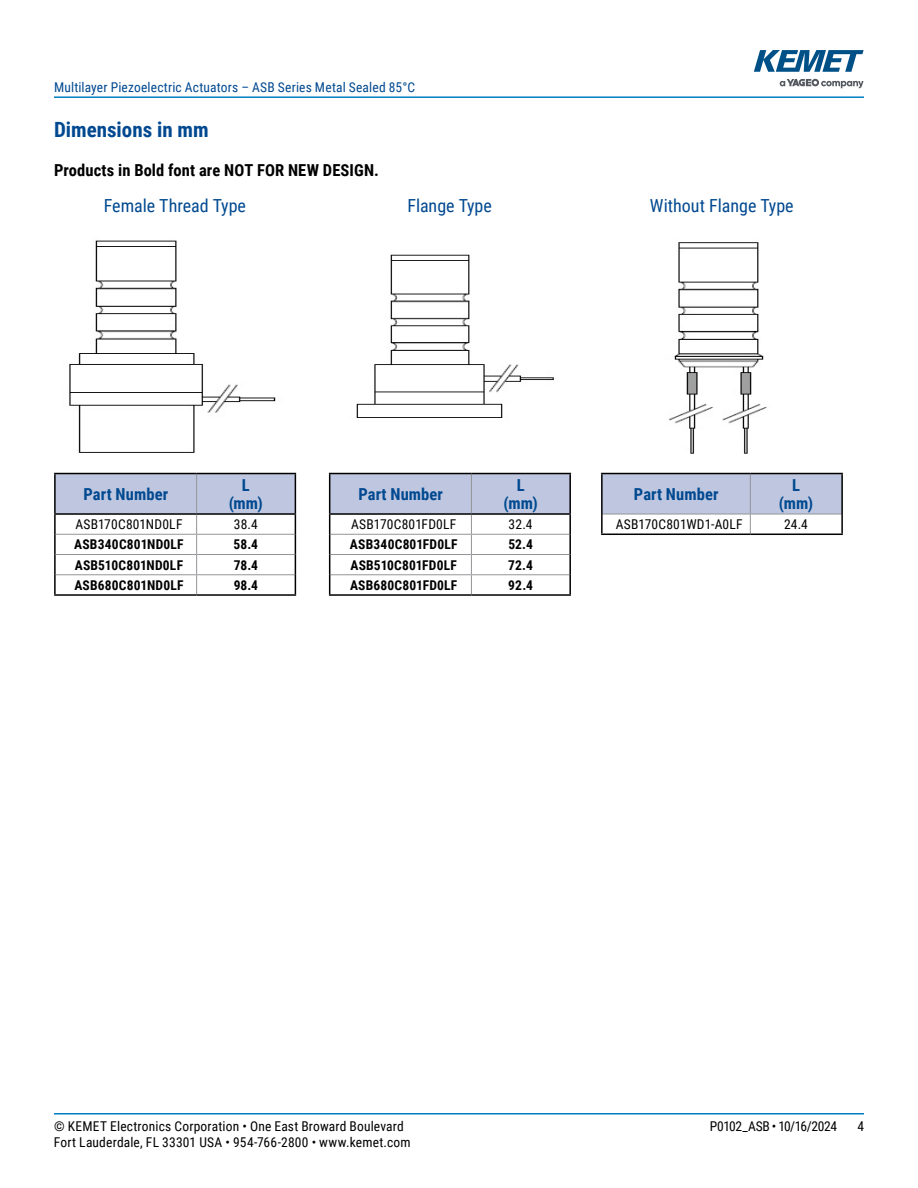
<style>
.page{position:relative;width:918px;height:1188px;background:#fff}
.page>*{position:absolute;margin:0;border:0;box-sizing:border-box;transform-origin:0 0}
.t1{font:700 21px "Roboto Condensed";color:#004990}
.t2{font:18px "Roboto Condensed";color:#004990}
.t3{font:700 16.5px/18px "Roboto Condensed";letter-spacing:.005em;color:#004990;text-align:center}
.t4{font:700 16.5px "Roboto Condensed";letter-spacing:.005em;color:#000}
.t5{font:13.5px "Roboto Condensed";letter-spacing:.015em;color:#000}
.t6{font:700 13.5px "Roboto Condensed";letter-spacing:.015em;color:#000}
.t7{font:13.5px "Roboto Condensed";letter-spacing:.015em;color:#004990}
.t8{font:13.5px "Roboto Condensed";letter-spacing:-.025em;color:#000}
</style>
<div class="page">
<hr style="left:54px;top:1113px;width:810px;height:2px;background:#007dc3">
<hr style="left:54px;top:96px;width:810px;height:2px;background:#007dc3">
<svg style="left:780px;top:79px;width:84px;height:9px"></svg>
<svg style="left:754px;top:50px;width:110px;height:22px"></svg>
<img style="left:69px;top:240px;width:207px;height:213px">
<svg style="left:54px;top:474px;width:242px;height:120px"></svg>
<hr style="left:54px;top:594px;width:143px;height:2px;background:#000">
<hr style="left:197px;top:594px;width:99px;height:2px;background:#000">
<hr style="left:54px;top:473px;width:143px;height:1px;background:#000">
<hr style="left:54px;top:474px;width:2px;height:39px;background:#000">
<hr style="left:197px;top:473px;width:99px;height:1px;background:#000">
<hr style="left:295px;top:474px;width:1px;height:39px;background:#000">
<hr style="left:54px;top:513px;width:143px;height:2px;background:#000">
<hr style="left:197px;top:513px;width:99px;height:2px;background:#000">
<img style="left:356px;top:254px;width:198px;height:164px">
<svg style="left:329px;top:474px;width:242px;height:120px"></svg>
<hr style="left:329px;top:594px;width:142px;height:2px;background:#000">
<hr style="left:471px;top:594px;width:100px;height:2px;background:#000">
<hr style="left:329px;top:473px;width:142px;height:1px;background:#000">
<hr style="left:329px;top:474px;width:1px;height:39px;background:#000">
<hr style="left:471px;top:473px;width:100px;height:1px;background:#000">
<hr style="left:569px;top:474px;width:2px;height:39px;background:#000">
<hr style="left:329px;top:513px;width:142px;height:2px;background:#000">
<hr style="left:471px;top:513px;width:100px;height:2px;background:#000">
<img style="left:668px;top:242px;width:99px;height:212px">
<svg style="left:603px;top:474px;width:238px;height:60px"></svg>
<hr style="left:601px;top:514px;width:2px;height:20px;background:#000">
<hr style="left:841px;top:514px;width:2px;height:20px;background:#000">
<hr style="left:601px;top:534px;width:149px;height:1px;background:#000">
<hr style="left:750px;top:534px;width:93px;height:1px;background:#000">
<hr style="left:601px;top:473px;width:149px;height:1px;background:#000">
<hr style="left:601px;top:474px;width:2px;height:40px;background:#000">
<hr style="left:750px;top:473px;width:93px;height:1px;background:#000">
<hr style="left:841px;top:474px;width:2px;height:40px;background:#000">
<p class="t7" style="left:54px;top:78px;width:363px">Multilayer Piezoelectric Actuators – ASB Series Metal Sealed 85°C</p>
<h1 class="t1" style="left:54px;top:115px;width:156px">Dimensions in mm</h1>
<p class="t4" style="left:54px;top:159px;width:326px">Products in Bold font are NOT FOR NEW DESIGN.</p>
<h2 class="t2" style="left:104px;top:193px;width:144px">Female Thread Type</h2>
<h2 class="t2" style="left:407px;top:193px;width:86px">Flange Type</h2>
<h2 class="t2" style="left:650px;top:193px;width:145px">Without Flange Type</h2>
<p class="t3" style="left:84px;top:484px;width:86px">Part Number</p>
<p class="t3" style="left:229px;top:475px;width:36px">L (mm)</p>
<p class="t5" style="left:75px;top:515px;width:109px">ASB170C801ND0LF</p>
<p class="t5" style="left:234px;top:515px;width:25px">38.4</p>
<p class="t6" style="left:74px;top:535px;width:111px">ASB340C801ND0LF</p>
<p class="t6" style="left:234px;top:535px;width:26px">58.4</p>
<p class="t6" style="left:75px;top:555px;width:110px">ASB510C801ND0LF</p>
<p class="t6" style="left:234px;top:555px;width:26px">78.4</p>
<p class="t6" style="left:74px;top:576px;width:111px">ASB680C801ND0LF</p>
<p class="t6" style="left:234px;top:576px;width:26px">98.4</p>
<p class="t3" style="left:358px;top:484px;width:86px">Part Number</p>
<p class="t3" style="left:504px;top:475px;width:36px">L (mm)</p>
<p class="t5" style="left:351px;top:515px;width:107px">ASB170C801FD0LF</p>
<p class="t5" style="left:509px;top:515px;width:26px">32.4</p>
<p class="t6" style="left:350px;top:535px;width:109px">ASB340C801FD0LF</p>
<p class="t6" style="left:508px;top:535px;width:26px">52.4</p>
<p class="t6" style="left:351px;top:555px;width:108px">ASB510C801FD0LF</p>
<p class="t6" style="left:508px;top:555px;width:26px">72.4</p>
<p class="t6" style="left:350px;top:576px;width:109px">ASB680C801FD0LF</p>
<p class="t6" style="left:508px;top:576px;width:26px">92.4</p>
<p class="t3" style="left:634px;top:485px;width:86px">Part Number</p>
<p class="t3" style="left:779px;top:476px;width:36px">L (mm)</p>
<p class="t5" style="left:616px;top:515px;width:129px">ASB170C801WD1-A0LF</p>
<p class="t5" style="left:784px;top:515px;width:25px">24.4</p>
<p class="t5" style="left:54px;top:1116px;width:351px">© KEMET Electronics Corporation • One East Broward Boulevard</p>
<p class="t8" style="left:710px;top:1116px;width:129px">P0102_ASB • 10/16/2024</p>
<p class="t5" style="left:857px;top:1116px;width:8px">4</p>
<p class="t5" style="left:54px;top:1133px;width:358px">Fort Lauderdale, FL 33301 USA • 954-766-2800 • www.kemet.com</p>
</div>
